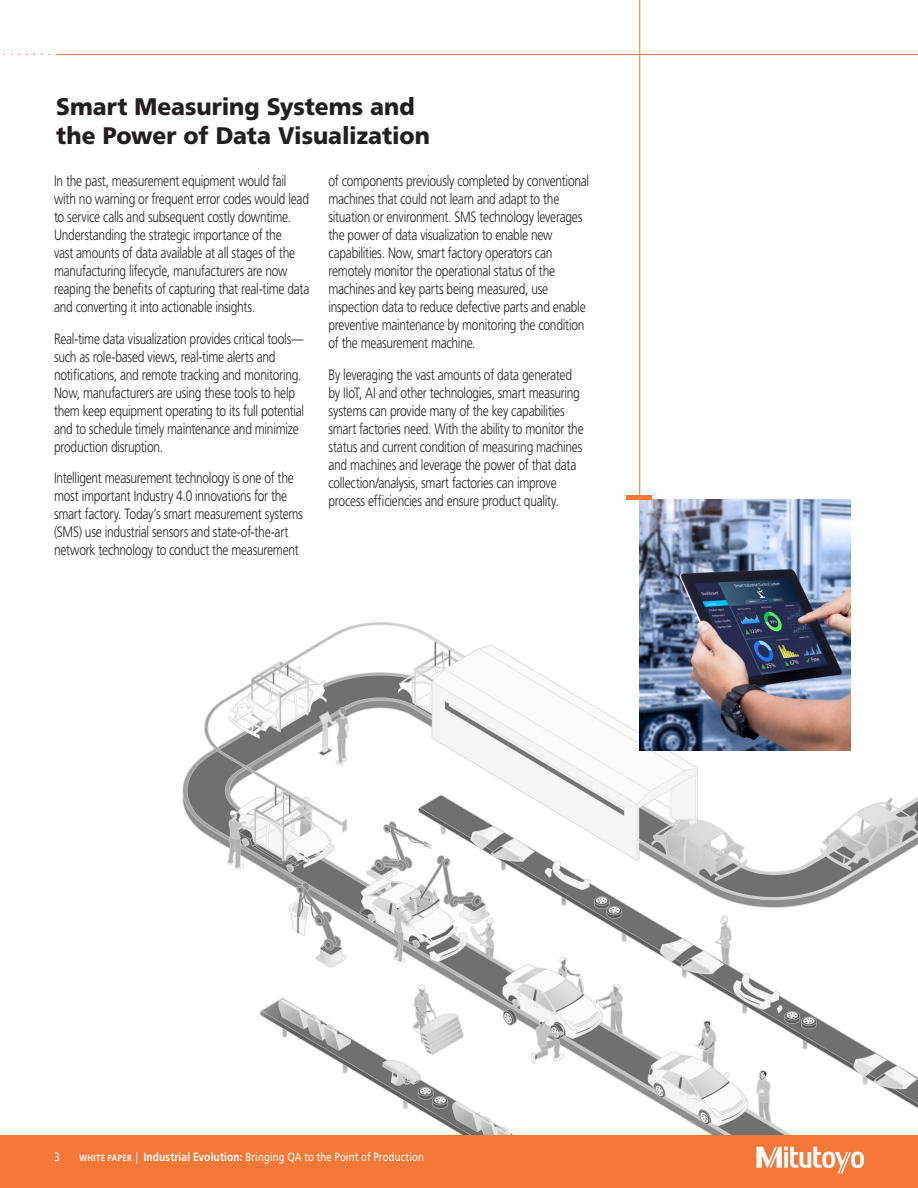
<style>
.page{position:relative;width:918px;height:1188px;background:#fff}
.page>*{position:absolute;margin:0;border:0;box-sizing:border-box;transform-origin:0 0}
.section_head{font:900 24px/28.5px "Mitutoyo Frutiger";color:#231f20}
.body-regular{font:300 15px/18px "Mitutoyo Frutiger";letter-spacing:-.015em;color:#231f20}
.t1{font:12px "Mitutoyo Frutiger";letter-spacing:.01em;color:#fff}
.s1{font-weight:700;font-size:9px}
.s2{font-weight:700}
</style>
<div class="page">
<hr style="left:56px;top:54px;width:862px;height:1px;background:#f37736">
<svg style="left:3px;top:54px;width:47px;height:1px"></svg>
<img style="left:182px;top:594px;width:736px;height:541px">
<hr style="left:639px;top:0;width:1px;height:497px;background:#f37736">
<img style="left:639px;top:499px;width:211px;height:251px">
<hr style="left:626px;top:495px;width:26px;height:4px;background:#f37736">
<div style="left:0;top:1135px;width:918px;height:53px;background:#f37736"></div>
<svg style="left:756px;top:1147px;width:108px;height:27px"></svg>
<p class="section_head" style="left:56px;top:93px;width:375px">Smart Measuring Systems and the Power of Data Visualization</p>
<p class="body-regular" style="left:54px;top:172px;width:257px">In the past, measurement equipment would fail with no warning or frequent error codes would lead to service calls and subsequent costly downtime.<br>Understanding the strategic importance of the<br>vast amounts of data available at all stages of the manufacturing lifecycle, manufacturers are now reaping the benefits of capturing that real-time data and converting it into actionable insights.</p>
<p class="body-regular" style="left:54px;top:330px;width:252px">Real-time data visualization provides critical tools— such as role-based views, real-time alerts and notifications, and remote tracking and monitoring.<br>Now, manufacturers are using these tools to help them keep equipment operating to its full potential and to schedule timely maintenance and minimize production disruption.</p>
<p class="body-regular" style="left:54px;top:469px;width:250px">Intelligent measurement technology is one of the most important Industry 4.0 innovations for the smart factory. Today’s smart measurement systems (SMS) use industrial sensors and state-of-the-art network technology to conduct the measurement</p>
<p class="body-regular" style="left:328px;top:172px;width:262px">of components previously completed by conventional machines that could not learn and adapt to the situation or environment. SMS technology leverages the power of data visualization to enable new capabilities. Now, smart factory operators can remotely monitor the operational status of the machines and key parts being measured, use inspection data to reduce defective parts and enable preventive maintenance by monitoring the condition of the measurement machine.</p>
<p class="body-regular" style="left:328px;top:366px;width:257px">By leveraging the vast amounts of data generated by IIoT, AI and other technologies, smart measuring systems can provide many of the key capabilities smart factories need. With the ability to monitor the status and current condition of measuring machines and machines and leverage the power of that data collection/analysis, smart factories can improve process efficiencies and ensure product quality.</p>
<p class="t1" style="left:54px;top:1150px;width:7px">3</p>
<p class="t1" style="left:79px;top:1150px;width:346px"><span class="s1">WHITE PAPER</span> | <span class="s2">Industrial Evolution:</span> Bringing QA to the Point of Production</p>
</div>
